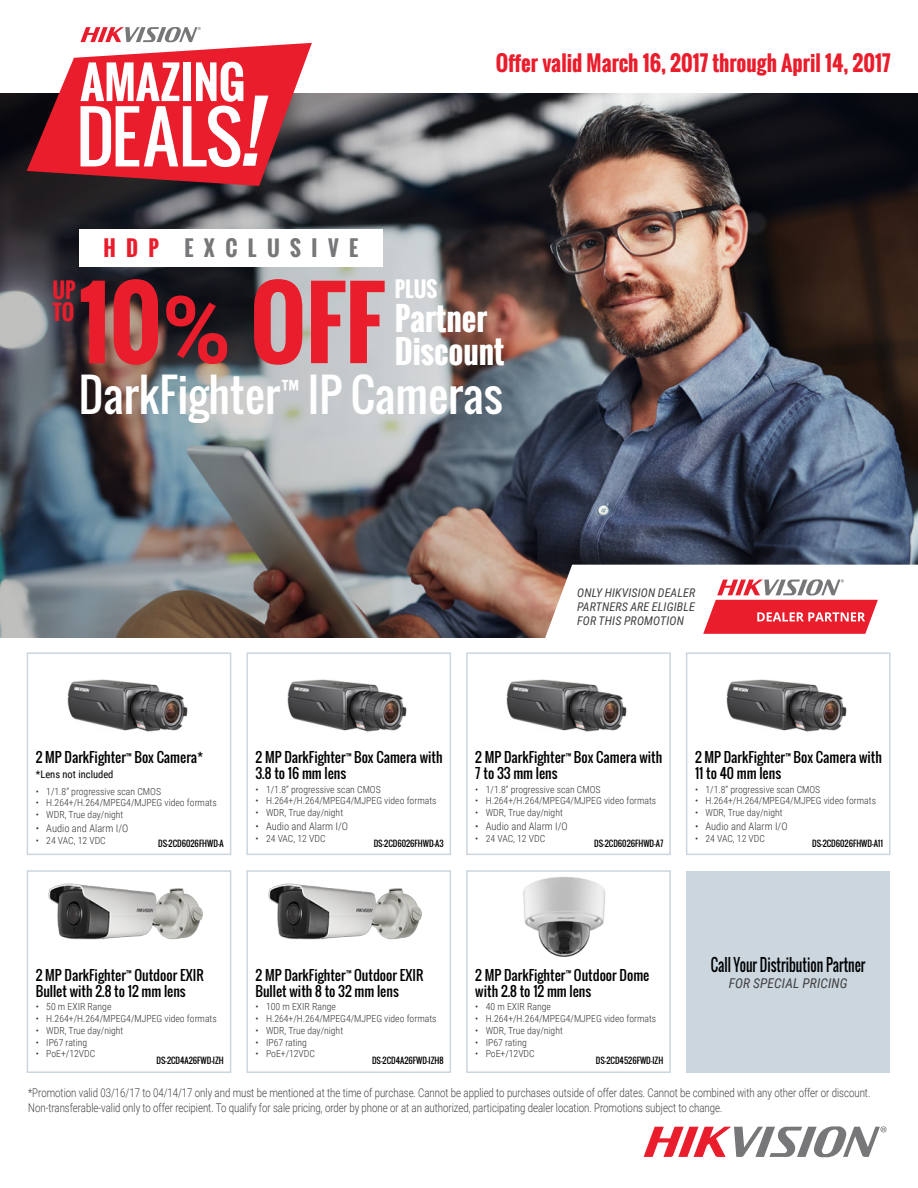
<style>
.page{position:relative;width:918px;height:1188px;background:#fff}
.page>*{position:absolute;margin:0;border:0;box-sizing:border-box;transform-origin:0 0}
._8-Sale_Price{font:700 93.75px "Oswald";color:#ea1d2c}
._8-Sale_Price-2{font:44.25px "Oswald";color:#fff}
._8-Sale_Price-3{font:700 31.5px "Oswald";color:#fff}
._3-Vendor_Product_He{font:700 21px "Oswald";color:#ea1d2c}
._8-Sale_Price-4{font:700 21px "Oswald";letter-spacing:.5em;color:#777679}
._8-Sale_Price-5{font:700 21px "Oswald";color:#fff}
._8-Sale_Price-6{font:700 21px "Oswald";color:#ea1d2c}
._8-Sale_Price-7{font:16.8px "Oswald";color:#000;scale:.8 1}
._3-Vendor_Product_He-2{font:13.5px/16.2px "Oswald";color:#000}
._8-Sale_Price-8{font:italic 13.5px "Roboto Condensed";letter-spacing:.01em;color:#414042}
._4-BodyText{font:300 12px/14.4px "Roboto";color:#414042;scale:.8 1}
._8-Sale_Price-9{font:italic 12px "Roboto Condensed";letter-spacing:.01em;color:#414042}
.t1{font:300 10.5px "Roboto Condensed";color:#343433}
._3-Vendor_Product_He-3{font:10.5px "Roboto Condensed";color:#000}
.t2{font:300 9.75px "Roboto Condensed";color:#343433}
.item_and_list-helvet{font:8.25px "Oswald";color:#000}
.s1{color:#ea1d2c}
.s2{font-family:"Roboto"}
</style>
<div class="page">
<img style="left:604px;top:94px;width:314px;height:471px">
<img style="left:0;top:94px;width:604px;height:543px">
<svg style="left:644px;top:1126px;width:243px;height:31px"></svg>
<svg style="left:27px;top:27px;width:285px;height:159px"></svg>
<div style="left:687px;top:871px;width:203px;height:201px;background:#cbd6df"></div>
<div style="left:27px;top:870px;width:204px;height:203px;background:#fff;border:2px solid #cbd6df"></div>
<img style="left:48px;top:883px;width:155px;height:57px">
<div style="left:246px;top:870px;width:205px;height:203px;background:#fff;border:2px solid #cbd6df"></div>
<img style="left:268px;top:883px;width:154px;height:57px">
<div style="left:466px;top:870px;width:205px;height:203px;background:#fff;border:2px solid #cbd6df"></div>
<img style="left:523px;top:877px;width:83px;height:80px">
<div style="left:27px;top:652px;width:204px;height:203px;background:#fff;border:2px solid #cbd6df"></div>
<img style="left:67px;top:679px;width:121px;height:53px">
<div style="left:686px;top:652px;width:205px;height:203px;background:#fff;border:2px solid #cbd6df"></div>
<img style="left:726px;top:679px;width:121px;height:53px">
<div style="left:466px;top:652px;width:205px;height:203px;background:#fff;border:2px solid #cbd6df"></div>
<img style="left:506px;top:679px;width:121px;height:53px">
<div style="left:246px;top:652px;width:205px;height:203px;background:#fff;border:2px solid #cbd6df"></div>
<img style="left:287px;top:679px;width:120px;height:53px">
<div style="left:79px;top:229px;width:304px;height:37px;background:#fff"></div>
<svg style="left:543px;top:565px;width:335px;height:73px"></svg>
<p class="_8-Sale_Price-4" style="left:103px;top:233px;width:256px"><span class="s1">HDP</span> EXCLUSIVE</p>
<p class="_3-Vendor_Product_He" style="left:496px;top:47px;width:396px">Offer valid March 16, 2017 through April 14, 2017</p>
<p class="_8-Sale_Price" style="left:79px;top:253px;width:307px">10<span class="s2">%</span> OFF</p>
<p class="_8-Sale_Price-2" style="left:79px;top:362px;width:425px">DarkFighter<sup>™</sup>IP Cameras</p>
<p class="_8-Sale_Price-5" style="left:395px;top:273px;width:44px">PLUS</p>
<p class="_8-Sale_Price-3" style="left:395px;top:295px;width:94px">Partner</p>
<p class="_8-Sale_Price-3" style="left:395px;top:328px;width:111px">Discount</p>
<p class="_8-Sale_Price-6" style="left:52px;top:274px;width:25px">UP</p>
<p class="_8-Sale_Price-6" style="left:52px;top:297px;width:23px">TO</p>
<p class="_8-Sale_Price-9" style="left:577px;top:584px;width:120px">ONLY HIKVISION DEALER</p>
<p class="_8-Sale_Price-9" style="left:577px;top:598px;width:119px">PARTNERS ARE ELIGIBLE</p>
<p class="_8-Sale_Price-9" style="left:577px;top:613px;width:108px">FOR THIS PROMOTION</p>
<p class="_3-Vendor_Product_He-2" style="left:36px;top:749px;width:169px">2 MP DarkFighter<sup>™</sup>Box Camera*</p>
<p class="_3-Vendor_Product_He-3" style="left:36px;top:767px;width:79px">*Lens not included</p>
<p class="_3-Vendor_Product_He-2" style="left:256px;top:749px;width:189px">2 MP DarkFighter<sup>™</sup>Box Camera with<br>3.8 to 16 mm lens</p>
<p class="_3-Vendor_Product_He-2" style="left:475px;top:749px;width:189px">2 MP DarkFighter<sup>™</sup>Box Camera with<br>7 to 33 mm lens</p>
<p class="_3-Vendor_Product_He-2" style="left:695px;top:749px;width:189px">2 MP DarkFighter<sup>™</sup>Box Camera with<br>11 to 40 mm lens</p>
<p class="t2" style="left:36px;top:784px;width:127px">• 1/1.8” progressive scan CMOS</p>
<p class="t2" style="left:36px;top:796px;width:183px">• H.264+/H.264/MPEG4/MJPEG video formats</p>
<p class="t2" style="left:36px;top:808px;width:89px">• WDR, True day/night</p>
<p class="t1" style="left:36px;top:821px;width:94px">• Audio and Alarm I/O</p>
<p class="t2" style="left:36px;top:834px;width:71px">• 24 VAC, 12 VDC</p>
<p class="item_and_list-helvet" style="left:158px;top:837px;width:67px">DS-2CD6026FHWD-A</p>
<p class="t2" style="left:256px;top:782px;width:127px">• 1/1.8” progressive scan CMOS</p>
<p class="t2" style="left:256px;top:794px;width:183px">• H.264+/H.264/MPEG4/MJPEG video formats</p>
<p class="t2" style="left:256px;top:806px;width:89px">• WDR, True day/night</p>
<p class="t1" style="left:256px;top:819px;width:94px">• Audio and Alarm I/O</p>
<p class="t2" style="left:256px;top:831px;width:71px">• 24 VAC, 12 VDC</p>
<p class="item_and_list-helvet" style="left:374px;top:837px;width:71px">DS-2CD6026FHWD-A3</p>
<p class="t2" style="left:475px;top:782px;width:127px">• 1/1.8” progressive scan CMOS</p>
<p class="t2" style="left:475px;top:794px;width:183px">• H.264+/H.264/MPEG4/MJPEG video formats</p>
<p class="t2" style="left:475px;top:806px;width:89px">• WDR, True day/night</p>
<p class="t1" style="left:475px;top:819px;width:94px">• Audio and Alarm I/O</p>
<p class="t2" style="left:475px;top:831px;width:71px">• 24 VAC, 12 VDC</p>
<p class="item_and_list-helvet" style="left:594px;top:837px;width:71px">DS-2CD6026FHWD-A7</p>
<p class="t2" style="left:695px;top:782px;width:127px">• 1/1.8” progressive scan CMOS</p>
<p class="t2" style="left:695px;top:794px;width:183px">• H.264+/H.264/MPEG4/MJPEG video formats</p>
<p class="t2" style="left:695px;top:806px;width:89px">• WDR, True day/night</p>
<p class="t1" style="left:695px;top:819px;width:94px">• Audio and Alarm I/O</p>
<p class="t2" style="left:695px;top:831px;width:71px">• 24 VAC, 12 VDC</p>
<p class="item_and_list-helvet" style="left:812px;top:837px;width:72px">DS-2CD6026FHWD-A11</p>
<p class="_3-Vendor_Product_He-2" style="left:36px;top:967px;width:169px">2 MP DarkFighter<sup>™</sup>Outdoor EXIR<br>Bullet with 2.8 to 12 mm lens</p>
<p class="_3-Vendor_Product_He-2" style="left:256px;top:967px;width:169px">2 MP DarkFighter<sup>™</sup>Outdoor EXIR<br>Bullet with 8 to 32 mm lens</p>
<p class="_3-Vendor_Product_He-2" style="left:475px;top:967px;width:176px">2 MP DarkFighter<sup>™</sup>Outdoor Dome with 2.8 to 12 mm lens</p>
<p class="_8-Sale_Price-7" style="left:711px;top:952px;width:195px">Call Your Distribution Partner</p>
<p class="_8-Sale_Price-8" style="left:729px;top:974px;width:121px">FOR SPECIAL PRICING</p>
<p class="t2" style="left:36px;top:1000px;width:77px">• 50 m EXIR Range</p>
<p class="t2" style="left:36px;top:1012px;width:183px">• H.264+/H.264/MPEG4/MJPEG video formats</p>
<p class="t2" style="left:36px;top:1024px;width:89px">• WDR, True day/night</p>
<p class="t2" style="left:36px;top:1035px;width:53px">• IP67 rating</p>
<p class="t2" style="left:36px;top:1047px;width:61px">• PoE+/12VDC</p>
<p class="item_and_list-helvet" style="left:156px;top:1055px;width:69px">DS-2CD4A26FWD-IZH</p>
<p class="t2" style="left:256px;top:1000px;width:82px">• 100 m EXIR Range</p>
<p class="t2" style="left:256px;top:1012px;width:183px">• H.264+/H.264/MPEG4/MJPEG video formats</p>
<p class="t2" style="left:256px;top:1024px;width:89px">• WDR, True day/night</p>
<p class="t2" style="left:256px;top:1035px;width:53px">• IP67 rating</p>
<p class="t2" style="left:256px;top:1047px;width:61px">• PoE+/12VDC</p>
<p class="item_and_list-helvet" style="left:372px;top:1055px;width:73px">DS-2CD4A26FWD-IZH8</p>
<p class="t2" style="left:475px;top:1000px;width:77px">• 40 m EXIR Range</p>
<p class="t2" style="left:475px;top:1012px;width:183px">• H.264+/H.264/MPEG4/MJPEG video formats</p>
<p class="t2" style="left:475px;top:1024px;width:89px">• WDR, True day/night</p>
<p class="t2" style="left:475px;top:1035px;width:53px">• IP67 rating</p>
<p class="t2" style="left:475px;top:1047px;width:61px">• PoE+/12VDC</p>
<p class="item_and_list-helvet" style="left:596px;top:1055px;width:69px">DS-2CD4526FWD-IZH</p>
<p class="_4-BodyText" style="left:28px;top:1085px;width:1054px">*Promotion valid 03/16/17 to 04/14/17 only and must be mentioned at the time of purchase. Cannot be applied to purchases outside of offer dates. Cannot be combined with any other offer or discount.<br>Non-transferable-valid only to offer recipient. To qualify for sale pricing, order by phone or at an authorized, participating dealer location. Promotions subject to change.</p>
</div>
